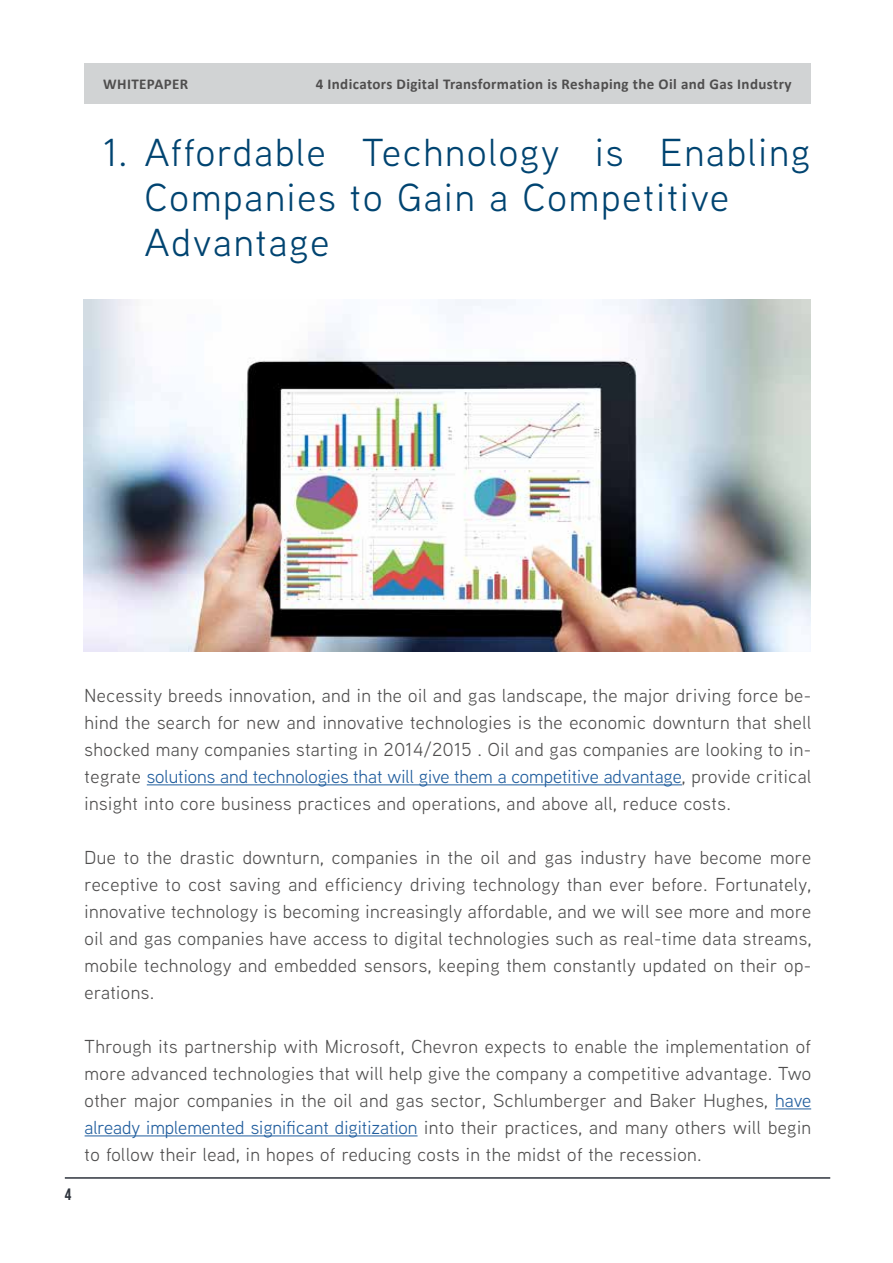
<style>
.page{position:relative;width:893px;height:1263px;background:#fff}
.page>*{position:absolute;margin:0;border:0;box-sizing:border-box;transform-origin:0 0}
.t1{font:39px/45px "Aaux Next";letter-spacing:.05em;color:#004471}
.t2{font:18.75px/27px "Aaux Next";letter-spacing:.025em;color:#4f4e4e;text-align:justify}
.t3{font:16.5px "Bebas Neue";color:#2e333c}
.t4{font:700 15px "Calibri";letter-spacing:.025em;color:#4f4e4e}
.s1{color:#215e9e}
</style>
<div class="page">
<hr style="left:147px;top:784px;width:535px;height:1px;background:#215e9e">
<hr style="left:775px;top:1108px;width:36px;height:1px;background:#215e9e">
<hr style="left:85px;top:1135px;width:333px;height:1px;background:#215e9e">
<img style="left:84px;top:299px;width:726px;height:353px">
<div style="left:84px;top:64px;width:726px;height:40px;background:#d1d3d4"></div>
<hr style="left:65px;top:1177px;width:765px;height:2px;background:#2e333c">
<p class="t4" style="left:103px;top:73px;width:86px">WHITEPAPER</p>
<p class="t4" style="left:316px;top:73px;width:477px">4 Indicators Digital Transformation is Reshaping the Oil and Gas Industry</p>
<h1 class="t1" style="left:145px;top:129px;width:667px;text-indent:-42px">1. Affordable Technology is Enabling<br>Companies to Gain a Competitive<br>Advantage</h1>
<p class="t2" style="left:85px;top:681px;width:728px">Necessity breeds innovation, and in the oil and gas landscape, the major driving force be&shy;hind the search for new and innovative technologies is the economic downturn that shell shocked many companies starting in 2014/2015 . Oil and gas companies are looking to in&shy;tegrate <span class="s1">solutions and technologies that will give them a competitive advantage</span>, provide critical insight into core business practices and operations, and above all, reduce costs.</p>
<p class="t2" style="left:85px;top:843px;width:728px">Due to the drastic downturn, companies in the oil and gas industry have become more receptive to cost saving and efficiency driving technology than ever before. Fortunately, innovative technology is becoming increasingly affordable, and we will see more and more oil and gas companies have access to digital technologies such as real-time data streams, mobile technology and embedded sensors, keeping them constantly updated on their op&shy;erations.</p>
<p class="t3" style="left:65px;top:1185px;width:8px">4</p>
<p class="t2" style="left:85px;top:1032px;width:728px">Through its partnership with Microsoft, Chevron expects to enable the implementation of more advanced technologies that will help give the company a competitive advantage. Two other major companies in the oil and gas sector, Schlumberger and Baker Hughes, <span class="s1">have already implemented significant digitization</span> into their practices, and many others will begin to follow their lead, in hopes of reducing costs in the midst of the recession.</p>
</div>
